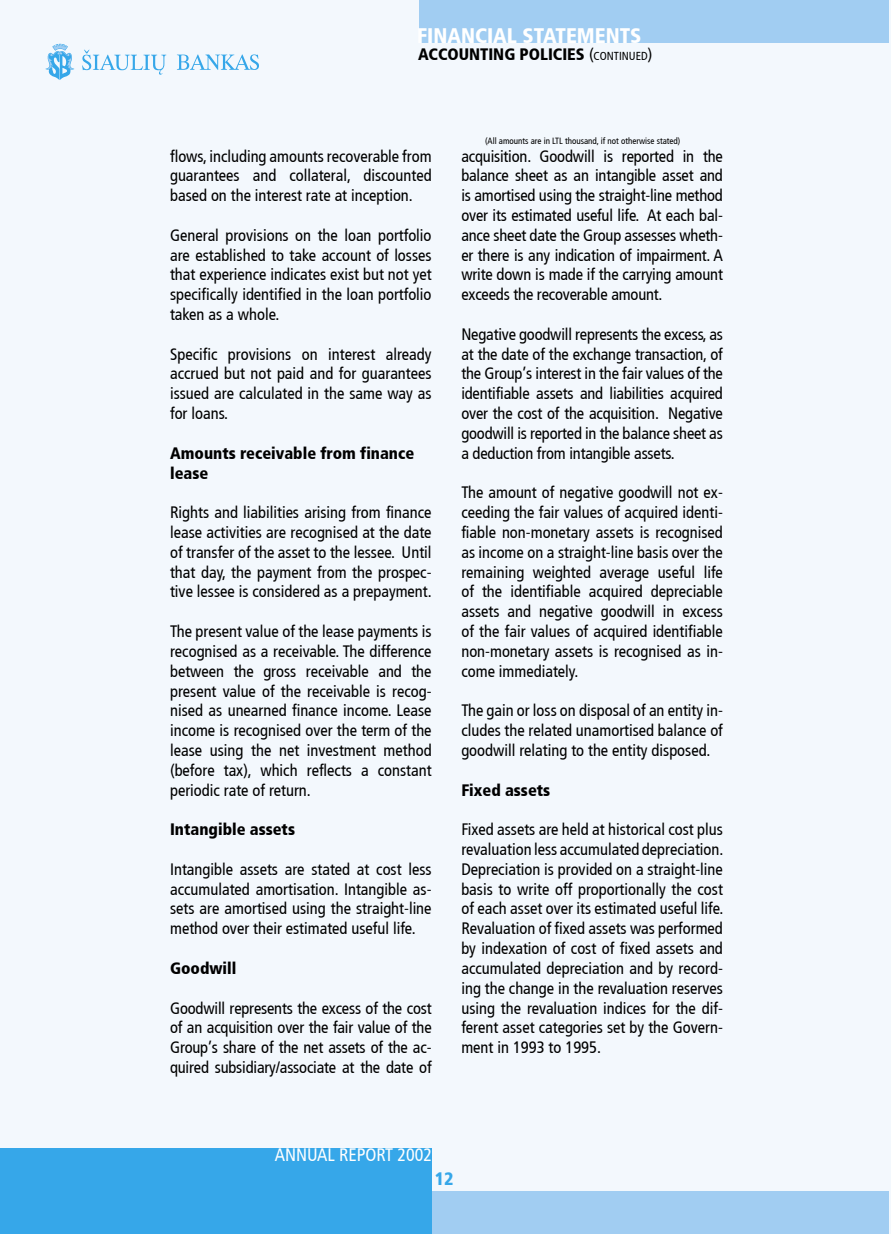
<style>
.page{position:relative;width:893px;height:1234px;background:#fff}
.page>*{position:absolute;margin:0;border:0;box-sizing:border-box;transform-origin:0 0}
.t1{font:21px "Frutiger Condensed LT Bold";color:#fff}
.t2{font:18px "Frutiger Condensed LT Normal";color:#fff}
.t3{font:18px "Frutiger Condensed LT Bold";color:#36a7e9}
.Visas{font:16.5px/19.8px "Frutiger Condensed LT Normal";color:#000;text-align:justify}
.Visas_Pav_didelis{font:16.5px/19.8px "Frutiger Condensed LT Bold";color:#000}
.Visas-2{font:16.5px "Frutiger Condensed LT Bold";color:#000}
.t4{font:9px "Frutiger Condensed LT Normal";color:#000}
.s1{font-family:"Frutiger Condensed LT Normal"}
.s2{font-family:"Frutiger Condensed LT Normal";font-size:11.55px}
</style>
<div class="page">
<div style="left:0;top:0;width:891px;height:1233px;background:#f3f8fd"></div>
<div style="left:419px;top:0;width:470px;height:43px;background:#a1cdf2"></div>
<div style="left:366px;top:1191px;width:523px;height:42px;background:#a1cdf2"></div>
<div style="left:0;top:1148px;width:431px;height:85px;background:#36a7e9"></div>
<svg style="left:177px;top:54px;width:82px;height:16px"></svg>
<svg style="left:82px;top:50px;width:84px;height:25px"></svg>
<svg style="left:45px;top:44px;width:30px;height:36px"></svg>
<p class="t1" style="left:417px;top:23px;width:226px">FINANCIAL STATEMENTS</p>
<p class="Visas_Pav_didelis" style="left:418px;top:44px;width:236px">ACCOUNTING POLICIES <span class="s1">(</span><span class="s2">CONTINUED</span><span class="s1">)</span></p>
<p class="Visas" style="left:170px;top:146px;width:263px">flows, including amounts recoverable from guarantees and collateral, discounted based on the interest rate at inception.</p>
<p class="Visas" style="left:170px;top:225px;width:263px">General provisions on the loan portfolio are established to take account of losses that experience indicates exist but not yet specifically identified in the loan portfolio taken as a whole.</p>
<p class="Visas" style="left:170px;top:344px;width:263px">Specific provisions on interest already accrued but not paid and for guarantees issued are calculated in the same way as for loans.</p>
<p class="Visas_Pav_didelis" style="left:170px;top:443px;width:246px">Amounts receivable from finance lease</p>
<p class="Visas" style="left:170px;top:502px;width:263px">Rights and liabilities arising from finance lease activities are recognised at the date of transfer of the asset to the lessee. Until that day, the payment from the prospec&shy;tive lessee is considered as a prepayment.</p>
<p class="Visas" style="left:170px;top:621px;width:263px">The present value of the lease payments is recognised as a receivable. The difference between the gross receivable and the present value of the receivable is recog&shy;nised as unearned finance income. Lease income is recognised over the term of the lease using the net investment method (before tax), which reflects a constant periodic rate of return.</p>
<p class="Visas-2" style="left:170px;top:819px;width:127px">Intangible assets</p>
<p class="Visas" style="left:170px;top:859px;width:263px">Intangible assets are stated at cost less accumulated amortisation. Intangible as&shy;sets are amortised using the straight-line method over their estimated useful life.</p>
<p class="Visas-2" style="left:170px;top:958px;width:68px">Goodwill</p>
<p class="Visas" style="left:170px;top:997px;width:263px">Goodwill represents the excess of the cost of an acquisition over the fair value of the Group’s share of the net assets of the ac&shy;quired subsidiary/associate at the date of</p>
<p class="t4" style="left:485px;top:135px;width:197px">(All amounts are in LTL thousand, if not otherwise stated)</p>
<p class="Visas" style="left:461px;top:146px;width:263px">acquisition. Goodwill is reported in the balance sheet as an intangible asset and is amortised using the straight-line method over its estimated useful life. At each bal&shy;ance sheet date the Group assesses wheth&shy;er there is any indication of impairment. A write down is made if the carrying amount exceeds the recoverable amount.</p>
<p class="Visas" style="left:461px;top:324px;width:263px">Negative goodwill represents the excess, as at the date of the exchange transaction, of the Group’s interest in the fair values of the identifiable assets and liabilities acquired over the cost of the acquisition. Negative goodwill is reported in the balance sheet as a deduction from intangible assets.</p>
<p class="Visas" style="left:461px;top:482px;width:263px">The amount of negative goodwill not ex&shy;ceeding the fair values of acquired identi&shy;fiable non-monetary assets is recognised as income on a straight-line basis over the remaining weighted average useful life of the identifiable acquired depreciable assets and negative goodwill in excess of the fair values of acquired identifiable non-monetary assets is recognised as in&shy;come immediately.</p>
<p class="Visas" style="left:461px;top:700px;width:263px">The gain or loss on disposal of an entity in&shy;cludes the related unamortised balance of goodwill relating to the entity disposed.</p>
<p class="Visas-2" style="left:461px;top:779px;width:90px">Fixed assets</p>
<p class="Visas" style="left:461px;top:819px;width:264px">Fixed assets are held at historical cost plus revaluation less accumulated depreciation.<br>Depreciation is provided on a straight-line basis to write off proportionally the cost of each asset over its estimated useful life.<br>Revaluation of fixed assets was performed by indexation of cost of fixed assets and accumulated depreciation and by record&shy;ing the change in the revaluation reserves using the revaluation indices for the dif&shy;ferent asset categories set by the Govern&shy;ment in 1993 to 1995.</p>
<p class="t2" style="left:275px;top:1144px;width:159px">ANNUAL REPORT 2002</p>
<p class="t3" style="left:435px;top:1167px;width:20px">12</p>
</div>
